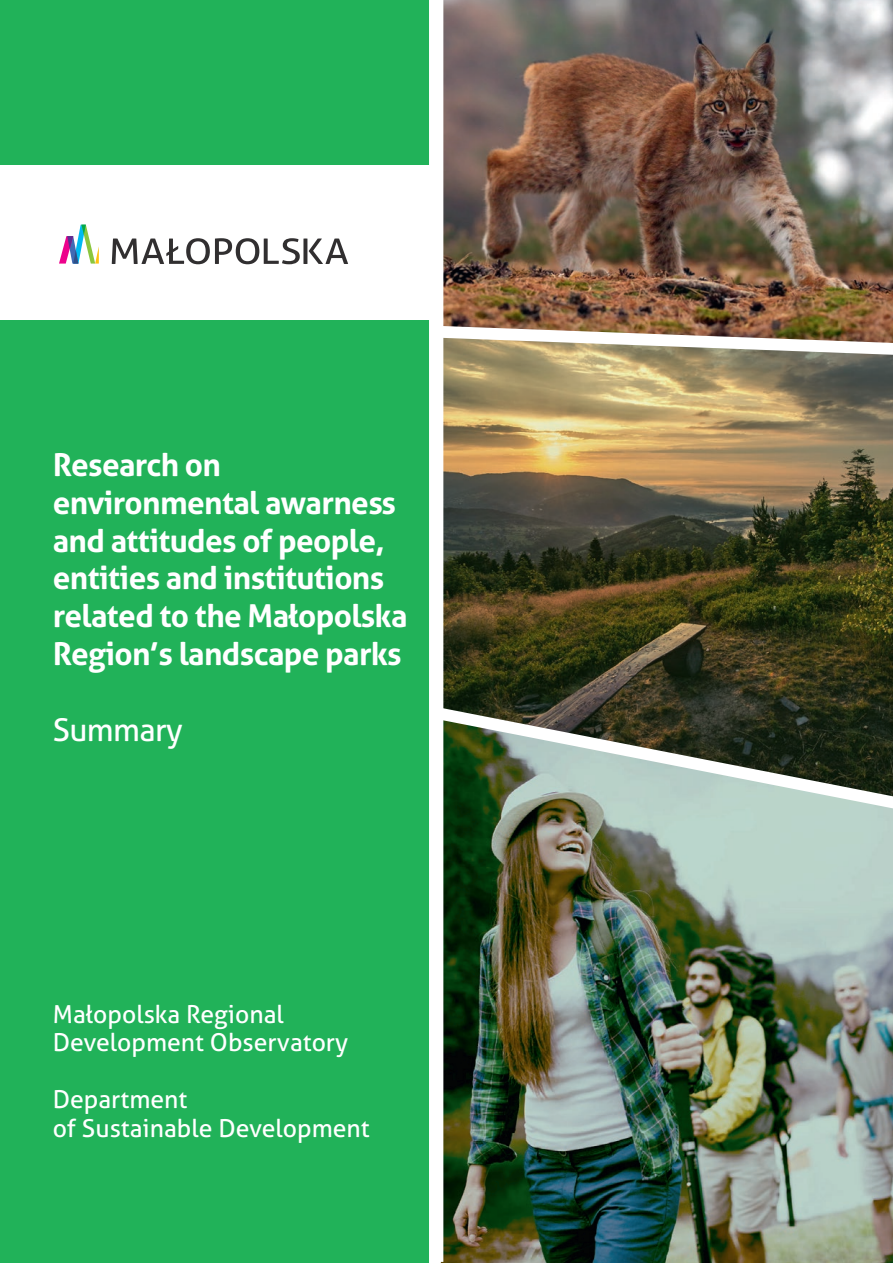
<style>
.page{position:relative;width:893px;height:1263px;background:#fff}
.page>*{position:absolute;margin:0;border:0;box-sizing:border-box;transform-origin:0 0}
.t1{font:700 31.5px/37.8px "Aller";letter-spacing:-.02em;color:#fff}
.t2{font:31.5px "Aller";letter-spacing:-.02em;color:#fff}
.t3{font:24.75px/28.5px "Aller";color:#fff}
</style>
<div class="page">
<img style="left:441px;top:823px;width:452px;height:440px">
<img style="left:443px;top:0;width:450px;height:319px">
<img style="left:443px;top:364px;width:450px;height:335px">
<img style="left:443px;top:319px;width:450px;height:45px">
<svg style="left:443px;top:699px;width:450px;height:124px;background:#6b7969"></svg>
<div style="left:0;top:0;width:437px;height:1263px;background:#21b259"></div>
<div style="left:0;top:165px;width:437px;height:155px;background:#fff"></div>
<div style="left:432px;top:0;width:11px;height:1262px;background:#fff"></div>
<svg style="left:112px;top:238px;width:236px;height:26px"></svg>
<svg style="left:59px;top:225px;width:40px;height:39px"></svg>
<div style="left:429px;top:0;width:12px;height:1263px;background:#fff"></div>
<p class="t1" style="left:53px;top:446px;width:356px">Research on environmental awarness and attitudes of people, entities and institutions related to the Małopolska<br>Region’s landscape parks</p>
<p class="t2" style="left:53px;top:710px;width:131px">Summary</p>
<p class="t3" style="left:53px;top:999px;width:297px">Małopolska Regional<br>Development Observatory</p>
<p class="t3" style="left:53px;top:1085px;width:318px">Department<br>of Sustainable Development</p>
</div>
